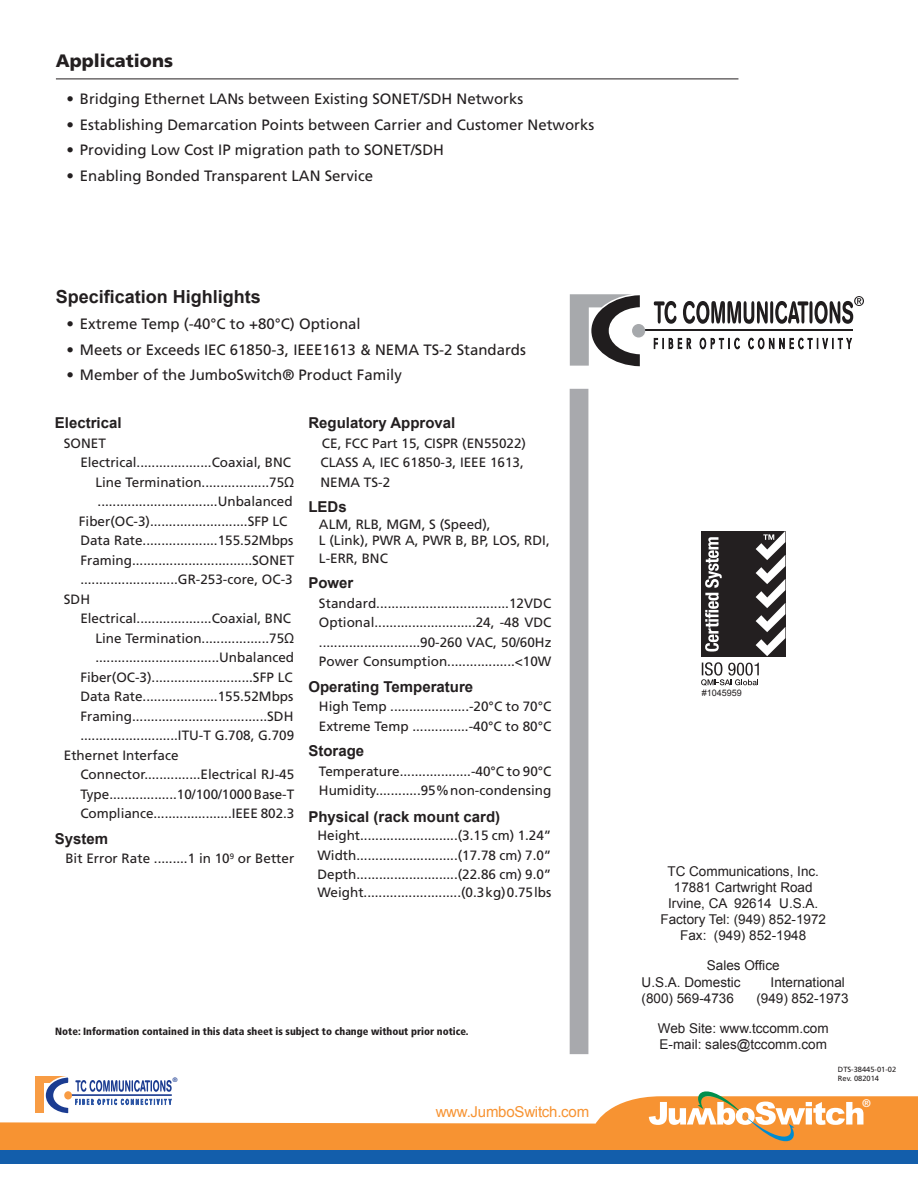
<style>
.page{position:relative;width:918px;height:1188px;background:#fff}
.page>*{position:absolute;margin:0;border:0;box-sizing:border-box;transform-origin:0 0}
.t1{font:700 18px "Arial";color:#231f20}
.t2{font:900 18px "Frutiger LT Std";color:#231f20}
.t3{font:15px "Frutiger LT Std";color:#231f20}
.t4{font:700 15px "Arial";color:#231f20}
.t5{font:15px "Arial";letter-spacing:-.015em;color:#f79332}
.t6{font:13.5px/19.5px "Frutiger LT Std";color:#231f20}
.t7{font:13.5px "Arial";color:#231f20}
.t8{font:11.1px "Frutiger";color:#fff}
.t9{font:900 condensed 10.5px "Frutiger LT Std";color:#231f20}
.t10{font:9px "Arial";color:#231f20}
.t11{font:7.5px "Frutiger LT Std";color:#231f20}
.t12{font:6.45px "Frutiger";color:#1b3c91}
.s1{font-family:"Arial"}
</style>
<div class="page">
<div style="left:570px;top:389px;width:18px;height:665px;background:#a8a9ad"></div>
<svg style="left:653px;top:338px;width:39px;height:11px"></svg>
<svg style="left:699px;top:337px;width:41px;height:13px"></svg>
<svg style="left:748px;top:337px;width:104px;height:13px"></svg>
<hr style="left:638px;top:330px;width:215px;height:1px;background:#201d1e">
<svg style="left:654px;top:301px;width:23px;height:23px"></svg>
<div style="left:633px;top:325px;width:11px;height:11px;background:#a6a9ac;border-radius:50%"></div>
<div style="left:632px;top:324px;width:13px;height:13px;border:2px solid #a7a9ac;border-radius:50%"></div>
<svg style="left:570px;top:294px;width:70px;height:72px"></svg>
<svg style="left:683px;top:296px;width:181px;height:28px"></svg>
<svg style="left:0;top:1096px;width:918px;height:54px;fill:#f79332"></svg>
<div style="left:0;top:1150px;width:918px;height:14px;background:#135eab"></div>
<svg style="left:649px;top:1091px;width:214px;height:59px"></svg>
<div style="left:36px;top:1077px;width:8px;height:36px;background:#f89c44"></div>
<div style="left:36px;top:1076px;width:33px;height:7px;background:#f89c44"></div>
<svg style="left:43px;top:1076px;width:129px;height:40px"></svg>
<div style="left:64px;top:1091px;width:8px;height:8px;border:2px solid #f89c44;border-radius:50%"></div>
<div style="left:701px;top:531px;width:84px;height:125px;background:#231f20"></div>
<svg style="left:705px;top:537px;width:17px;height:115px"></svg>
<svg style="left:756px;top:531px;width:29px;height:125px"></svg>
<svg style="left:701px;top:662px;width:58px;height:24px"></svg>
<hr style="left:56px;top:79px;width:682px;height:1px;background:#231f20">
<p class="t2" style="left:56px;top:50px;width:119px">Applications</p>
<p class="t3" style="left:66px;top:90px;width:458px">• Bridging Ethernet LANs between Existing SONET/SDH Networks</p>
<p class="t3" style="left:66px;top:116px;width:529px">• Establishing Demarcation Points between Carrier and Customer Networks</p>
<p class="t3" style="left:66px;top:141px;width:379px">• Providing Low Cost IP migration path to SONET/SDH</p>
<p class="t3" style="left:66px;top:167px;width:308px">• Enabling Bonded Transparent LAN Service</p>
<p class="t1" style="left:56px;top:285px;width:207px">Specification Highlights</p>
<p class="t3" style="left:66px;top:315px;width:296px">• Extreme Temp (-40°C to +80°C) Optional</p>
<p class="t3" style="left:66px;top:341px;width:461px">• Meets or Exceeds IEC 61850-3, IEEE1613 &amp; NEMA TS-2 Standards</p>
<p class="t3" style="left:66px;top:366px;width:337px">• Member of the JumboSwitch® Product Family</p>
<p class="t4" style="left:55px;top:413px;width:68px">Electrical</p>
<p class="t6" style="left:64px;top:433px;width:44px">SONET</p>
<p class="t6" style="left:80px;top:453px;width:212px">Electrical....................Coaxial, BNC</p>
<p class="t6" style="left:95px;top:472px;width:200px">Line Termination..................75<span class="s1">Ω</span></p>
<p class="t6" style="left:98px;top:492px;width:197px">................................Unbalanced</p>
<p class="t6" style="left:79px;top:511px;width:217px">Fiber(OC-3)..........................SFP LC Data Rate....................155.52Mbps Framing................................SONET ..........................GR-253-core, OC-3</p>
<p class="t6" style="left:64px;top:589px;width:28px">SDH</p>
<p class="t6" style="left:80px;top:609px;width:215px;text-align:right">Electrical....................Coaxial, BNC<br>Line Termination..................75<span class="s1">Ω</span></p>
<p class="t6" style="left:95px;top:648px;width:200px">.................................Unbalanced</p>
<p class="t6" style="left:80px;top:667px;width:214px">Fiber(OC-3)...........................SFP LC</p>
<p class="t6" style="left:80px;top:687px;width:215px">Data Rate....................155.52Mbps<br>Framing....................................SDH</p>
<p class="t6" style="left:80px;top:726px;width:215px">..........................ITU-T G.708, G.709</p>
<p class="t6" style="left:64px;top:745px;width:116px">Ethernet Interface</p>
<p class="t6" style="left:80px;top:765px;width:216px;text-align:justify">Connector...............Electrical RJ-45<br>Type..................10/100/1000 Base-T Compliance.....................IEEE 802.3</p>
<p class="t4" style="left:55px;top:829px;width:55px">System</p>
<p class="t6" style="left:65px;top:849px;width:230px">Bit Error Rate .........1 in 10<sup>9</sup> or Better</p>
<p class="t4" style="left:308px;top:413px;width:148px">Regulatory Approval</p>
<p class="t6" style="left:320px;top:433px;width:207px">CE, FCC Part 15, CISPR (EN55022)<br>CLASS A, IEC 61850-3, IEEE 1613,</p>
<p class="t6" style="left:320px;top:472px;width:71px">NEMA TS-2</p>
<p class="t4" style="left:308px;top:497px;width:40px">LEDs</p>
<p class="t6" style="left:319px;top:516px;width:232px;line-height:16.2px">ALM, RLB, MGM, S (Speed),<br>L (Link), PWR A, PWR B, BP, LOS, RDI,</p>
<p class="t6" style="left:319px;top:548px;width:70px">L-ERR, BNC</p>
<p class="t4" style="left:308px;top:573px;width:47px">Power</p>
<p class="t6" style="left:319px;top:593px;width:234px;text-align:justify">Standard...................................12VDC Optional...........................24, -48 VDC ...........................90-260 VAC, 50/60Hz</p>
<p class="t6" style="left:319px;top:652px;width:234px">Power Consumption..................&lt;10W</p>
<p class="t4" style="left:308px;top:676px;width:166px">Operating Temperature</p>
<p class="t6" style="left:319px;top:697px;width:234px">High Temp .....................-20°C to 70°C<br>Extreme Temp ...............-40°C to 80°C</p>
<p class="t4" style="left:308px;top:741px;width:57px">Storage</p>
<p class="t6" style="left:319px;top:761px;width:234px">Temperature...................-40°C to 90°C<br>Humidity............95% non-condensing</p>
<p class="t4" style="left:308px;top:807px;width:193px">Physical (rack mount card)</p>
<p class="t6" style="left:317px;top:826px;width:236px">Height..........................(3.15 cm) 1.24”</p>
<p class="t6" style="left:317px;top:845px;width:236px">Width...........................(17.78 cm) 7.0”</p>
<p class="t6" style="left:317px;top:865px;width:236px">Depth...........................(22.86 cm) 9.0”</p>
<p class="t6" style="left:317px;top:883px;width:235px">Weight..........................(0.3 kg) 0.75 lbs</p>
<p class="t9" style="left:55px;top:1025px;width:415px">Note: Information contained in this data sheet is subject to change without prior notice.</p>
<p class="t12" style="left:172px;top:1076px;width:7px">®</p>
<p class="t5" style="left:436px;top:1102px;width:155px">www.JumboSwitch.com</p>
<p class="t10" style="left:702px;top:687px;width:42px">#1045959</p>
<p class="t7" style="left:667px;top:862px;width:153px">TC Communications, Inc.</p>
<p class="t7" style="left:674px;top:878px;width:140px">17881 Cartwright Road</p>
<p class="t7" style="left:668px;top:894px;width:152px">Irvine, CA 92614 U.S.A.</p>
<p class="t7" style="left:660px;top:911px;width:167px">Factory Tel: (949) 852-1972</p>
<p class="t7" style="left:680px;top:927px;width:128px">Fax: (949) 852-1948</p>
<p class="t7" style="left:707px;top:957px;width:74px">Sales Office</p>
<p class="t7" style="left:642px;top:973px;width:101px">U.S.A. Domestic</p>
<p class="t7" style="left:771px;top:973px;width:76px">International</p>
<p class="t7" style="left:642px;top:989px;width:94px">(800) 569-4736</p>
<p class="t7" style="left:756px;top:989px;width:94px">(949) 852-1973</p>
<p class="t7" style="left:658px;top:1019px;width:172px">Web Site: www.tccomm.com</p>
<p class="t7" style="left:660px;top:1035px;width:169px">E-mail: sales@tccomm.com</p>
<p class="t11" style="left:838px;top:1065px;width:60px">DTS-38445-01-02</p>
<p class="t11" style="left:838px;top:1074px;width:43px">Rev. 082014</p>
<p class="t8" style="left:862px;top:1096px;width:10px">®</p>
</div>
